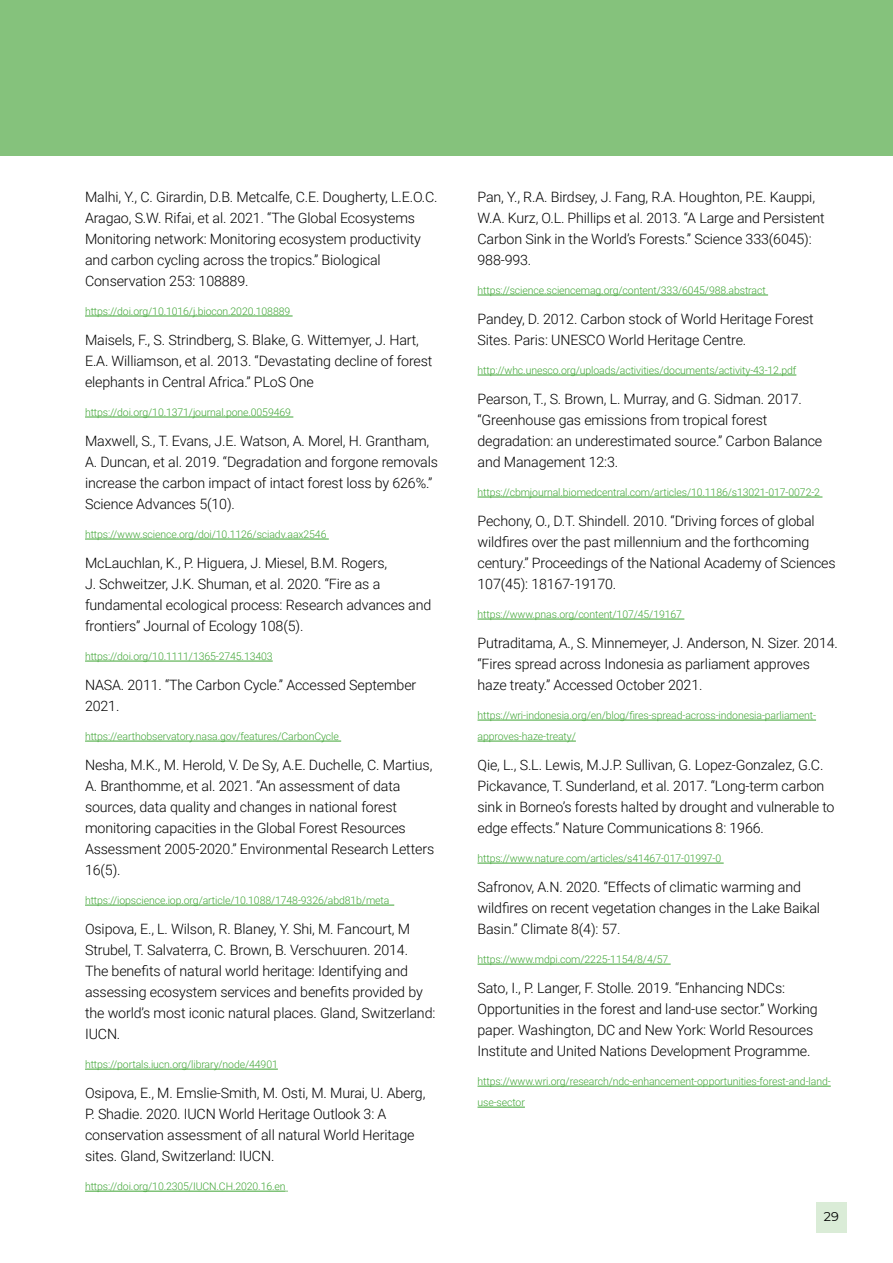
<style>
.page{position:relative;width:893px;height:1263px;background:#fff}
.page>*{position:absolute;margin:0;border:0;box-sizing:border-box;transform-origin:0 0}
.t1{font:300 14.25px/21px "Roboto";letter-spacing:-.01em;color:#000}
.t2{font:12.75px "Montserrat";color:#000}
.t3{font:300 10.5px/21px "Roboto";letter-spacing:-.01em;color:#3fa535}
</style>
<div class="page">
<div style="left:816px;top:1202px;width:30px;height:30px;background:#daecd7"></div>
<hr style="left:85px;top:316px;width:208px;height:1px;background:#3fa535">
<hr style="left:85px;top:417px;width:208px;height:1px;background:#3fa535">
<hr style="left:85px;top:539px;width:244px;height:1px;background:#3fa535">
<hr style="left:85px;top:661px;width:188px;height:1px;background:#3fa535">
<hr style="left:85px;top:741px;width:256px;height:1px;background:#3fa535">
<hr style="left:85px;top:905px;width:309px;height:1px;background:#3fa535">
<hr style="left:85px;top:1069px;width:193px;height:1px;background:#3fa535">
<hr style="left:85px;top:1191px;width:201px;height:1px;background:#3fa535">
<hr style="left:477px;top:295px;width:291px;height:1px;background:#3fa535">
<hr style="left:477px;top:375px;width:319px;height:1px;background:#3fa535">
<hr style="left:477px;top:497px;width:345px;height:1px;background:#3fa535">
<hr style="left:477px;top:619px;width:207px;height:1px;background:#3fa535">
<hr style="left:477px;top:720px;width:339px;height:1px;background:#3fa535">
<hr style="left:477px;top:741px;width:99px;height:1px;background:#3fa535">
<hr style="left:477px;top:863px;width:247px;height:1px;background:#3fa535">
<hr style="left:477px;top:964px;width:194px;height:1px;background:#3fa535">
<hr style="left:477px;top:1086px;width:354px;height:1px;background:#3fa535">
<hr style="left:477px;top:1107px;width:48px;height:1px;background:#3fa535">
<div style="left:0;top:0;width:893px;height:156px;background:#85c27c"></div>
<p class="t1" style="left:85px;top:186px;width:354px">Malhi, Y., C. Girardin, D.B. Metcalfe, C.E. Dougherty, L.E.O.C.<br>Aragao, S.W. Rifai, et al. 2021. “The Global Ecosystems Monitoring network: Monitoring ecosystem productivity and carbon cycling across the tropics.” Biological Conservation 253: 108889.</p>
<p class="t3" style="left:85px;top:301px;width:207px">https://doi.org/10.1016/j.biocon.2020.108889</p>
<p class="t1" style="left:85px;top:329px;width:349px">Maisels, F., S. Strindberg, S. Blake, G. Wittemyer, J. Hart,<br>E.A. Williamson, et al. 2013. “Devastating decline of forest elephants in Central Africa.” PLoS One</p>
<p class="t3" style="left:85px;top:402px;width:207px">https://doi.org/10.1371/journal.pone.0059469</p>
<p class="t1" style="left:85px;top:430px;width:354px">Maxwell, S., T. Evans, J.E. Watson, A. Morel, H. Grantham, A. Duncan, et al. 2019. “Degradation and forgone removals increase the carbon impact of intact forest loss by 626%.” Science Advances 5(10).</p>
<p class="t3" style="left:85px;top:524px;width:243px">https://www.science.org/doi/10.1126/sciadv.aax2546</p>
<p class="t1" style="left:85px;top:552px;width:348px">McLauchlan, K., P. Higuera, J. Miesel, B.M. Rogers,<br>J. Schweitzer, J.K. Shuman, et al. 2020. “Fire as a fundamental ecological process: Research advances and frontiers” Journal of Ecology 108(5).</p>
<p class="t3" style="left:85px;top:646px;width:189px">https://doi.org/10.1111/1365-2745.13403</p>
<p class="t1" style="left:85px;top:674px;width:333px">NASA. 2011. “The Carbon Cycle.” Accessed September<br>2021.</p>
<p class="t3" style="left:85px;top:726px;width:255px">https://earthobservatory.nasa.gov/features/CarbonCycle</p>
<p class="t1" style="left:85px;top:754px;width:351px">Nesha, M.K., M. Herold, V. De Sy, A.E. Duchelle, C. Martius, A. Branthomme, et al. 2021. “An assessment of data sources, data quality and changes in national forest monitoring capacities in the Global Forest Resources Assessment 2005-2020.” Environmental Research Letters 16(5).</p>
<p class="t3" style="left:85px;top:890px;width:306px">https://iopscience.iop.org/article/10.1088/1748-9326/abd81b/meta</p>
<p class="t1" style="left:85px;top:918px;width:352px">Osipova, E., L. Wilson, R. Blaney, Y. Shi, M. Fancourt, M Strubel, T. Salvaterra, C. Brown, B. Verschuuren. 2014.<br>The benefits of natural world heritage: Identifying and assessing ecosystem services and benefits provided by the world’s most iconic natural places. Gland, Switzerland:<br>IUCN.</p>
<p class="t3" style="left:85px;top:1054px;width:194px">https://portals.iucn.org/library/node/44901</p>
<p class="t1" style="left:85px;top:1082px;width:342px">Osipova, E., M. Emslie-Smith, M. Osti, M. Murai, U. Aberg, P. Shadie. 2020. IUCN World Heritage Outlook 3: A conservation assessment of all natural World Heritage sites. Gland, Switzerland: IUCN.</p>
<p class="t3" style="left:85px;top:1176px;width:202px">https://doi.org/10.2305/IUCN.CH.2020.16.en</p>
<p class="t1" style="left:477px;top:186px;width:349px">Pan, Y., R.A. Birdsey, J. Fang, R.A. Houghton, P.E. Kauppi, W.A. Kurz, O.L. Phillips et al. 2013. “A Large and Persistent Carbon Sink in the World’s Forests.” Science 333(6045):<br>988-993.</p>
<p class="t3" style="left:477px;top:280px;width:290px">https://science.sciencemag.org/content/333/6045/988.abstract</p>
<p class="t1" style="left:477px;top:308px;width:338px">Pandey, D. 2012. Carbon stock of World Heritage Forest<br>Sites. Paris: UNESCO World Heritage Centre.</p>
<p class="t3" style="left:477px;top:360px;width:320px">http://whc.unesco.org/uploads/activities/documents/activity-43-12.pdf</p>
<p class="t1" style="left:477px;top:388px;width:346px">Pearson, T., S. Brown, L. Murray, and G. Sidman. 2017. “Greenhouse gas emissions from tropical forest degradation: an underestimated source.” Carbon Balance and Management 12:3.</p>
<p class="t3" style="left:477px;top:482px;width:344px">https://cbmjournal.biomedcentral.com/articles/10.1186/s13021-017-0072-2</p>
<p class="t1" style="left:477px;top:510px;width:360px">Pechony, O., D.T. Shindell. 2010. “Driving forces of global wildfires over the past millennium and the forthcoming century.” Proceedings of the National Academy of Sciences 107(45): 18167-19170.</p>
<p class="t3" style="left:477px;top:604px;width:206px">https://www.pnas.org/content/107/45/19167</p>
<p class="t1" style="left:477px;top:632px;width:362px">Putraditama, A., S. Minnemeyer, J. Anderson, N. Sizer. 2014. “Fires spread across Indonesia as parliament approves haze treaty.” Accessed October 2021.</p>
<p class="t3" style="left:477px;top:705px;width:340px">https://wri-indonesia.org/en/blog/fires-spread-across-indonesia-parliament&shy;approves-haze-treaty/</p>
<p class="t1" style="left:477px;top:754px;width:359px">Qie, L., S.L. Lewis, M.J.P. Sullivan, G. Lopez-Gonzalez, G.C.<br>Pickavance, T. Sunderland, et al. 2017. “Long-term carbon sink in Borneo’s forests halted by drought and vulnerable to edge effects.” Nature Communications 8: 1966.</p>
<p class="t3" style="left:477px;top:848px;width:245px">https://www.nature.com/articles/s41467-017-01997-0</p>
<p class="t1" style="left:477px;top:876px;width:344px">Safronov, A.N. 2020. “Effects of climatic warming and wildfires on recent vegetation changes in the Lake Baikal<br>Basin.” Climate 8(4): 57.</p>
<p class="t3" style="left:477px;top:949px;width:192px">https://www.mdpi.com/2225-1154/8/4/57</p>
<p class="t1" style="left:477px;top:977px;width:342px">Sato, I., P. Langer, F. Stolle. 2019. “Enhancing NDCs:<br>Opportunities in the forest and land-use sector.” Working paper. Washington, DC and New York: World Resources Institute and United Nations Development Programme.</p>
<p class="t3" style="left:477px;top:1071px;width:355px">https://www.wri.org/research/ndc-enhancement-opportunities-forest-and-land&shy;use-sector</p>
<p class="t2" style="left:824px;top:1208px;width:17px">29</p>
</div>
